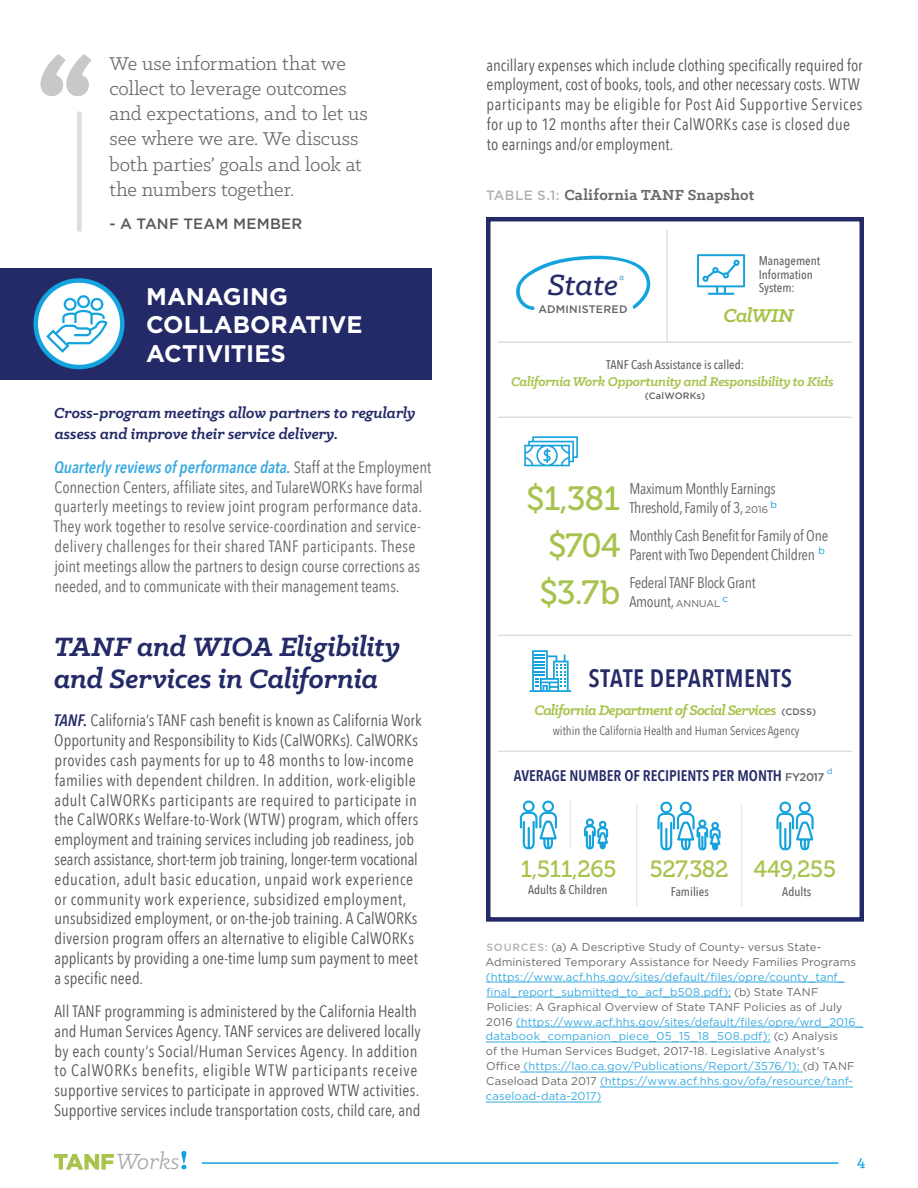
<style>
.page{position:relative;width:918px;height:1188px;background:#fff}
.page>*{position:absolute;margin:0;border:0;box-sizing:border-box;transform-origin:0 0}
.t1{font:33.6px "Museo 500";letter-spacing:-.02em;color:#a7c34d}
.t2{font:italic 500 33px "Klinic Slab";color:#252b66}
.t3{font:italic 700 30px/31.5px "Klinic Slab";letter-spacing:-.005em;color:#232a67}
.t4{font:600 25.2px "Avenir Next Condensed";letter-spacing:.02em;color:#252b66}
.t5{font:italic 24.9px "Klinic Slab";color:#a6a8ab}
.t6{font:700 24px/28.5px "Gotham";color:#fff}
.t7{font:23.4px "Museo 500";letter-spacing:-.02em;color:#a7c34d}
.t8{font:italic 700 21.15px "Klinic Slab";letter-spacing:-.02em;color:#a7c34d}
.t9{font:21px/25.2px "Klinic Slab";letter-spacing:-.005em;color:#69696c}
.t10{font:16.5px/19.8px "Avenir Next Condensed";letter-spacing:.01em;color:#57585a}
.t11{font:16.5px/19.8px "Avenir Next Condensed";color:#69696c}
.t12{font:italic 700 16.5px/21.6px "Klinic Slab";color:#232a67}
.t13{font:700 16.5px "Klinic Slab";letter-spacing:.015em;color:#69696c}
.t14{font:500 16.5px "Klinic Slab";color:#13a3dd}
.t15{font:italic 700 15.6px "Klinic Slab";letter-spacing:-.04em;color:#a7c34d}
.t16{font:15.45px/19.4px "Avenir Next Condensed";letter-spacing:-.02em;color:#636366}
.t17{font:600 15.45px "Avenir Next Condensed";color:#252b66}
.t18{font:500 15px "Gotham";letter-spacing:.02em;color:#57585a}
.t19{font:italic 700 14.4px "Klinic Slab";letter-spacing:-.02em;color:#a7c34d}
.t20{font:500 12.6px/13.6px "Avenir Next Condensed";color:#636366}
.t21{font:12.6px "Avenir Next Condensed";color:#636366}
.t22{font:11.25px/15px "Gotham";letter-spacing:.01em;color:#38aae0}
.t23{font:11.25px "Gotham";letter-spacing:.005em;color:#69696c}
.t24{font:500 10.8px "Gotham";letter-spacing:.02em;color:#636366}
.t25{font:9.9px "Gotham";color:#14a2dc}
.t26{font:500 9.3px "Gotham";letter-spacing:.02em;color:#636366}
.t27{font:8.4px "Gotham";color:#3f93cf}
.s1{font-weight:600;font-style:italic;color:#38aae0}
.s2{font-weight:600;font-style:italic;color:#232a67}
.s3{font-family:"Gotham";font-weight:500;font-size:13.5px;color:#afb1b3}
.s4{font-family:"Gotham";font-size:9.9px}
.s5{font-family:"Gotham";font-weight:500;font-style:normal;font-size:9.3px;color:#636366}
.s6{font-family:"Gotham";font-weight:500;font-size:11.25px;color:#636366}
.s7{font-weight:500;font-size:10.5px;color:#afb1b3}
.s8{color:#69696c}
</style>
<div class="page">
<hr style="left:202px;top:1162px;width:637px;height:2px;background:#13a3dd">
<svg style="left:54px;top:1154px;width:60px;height:16px"></svg>
<svg style="left:181px;top:1151px;width:5px;height:18px"></svg>
<svg style="left:41px;top:54px;width:51px;height:42px"></svg>
<div style="left:77px;top:112px;width:5px;height:119px;background:#dcdddf"></div>
<div style="left:0;top:268px;width:432px;height:112px;background:#232a67"></div>
<svg style="left:36px;top:280px;width:86px;height:87px;background:#cfecf8"></svg>
<div style="left:33px;top:278px;width:92px;height:91px;border:4px solid #13a3dd;border-radius:50%"></div>
<svg style="left:45px;top:294px;width:64px;height:60px;background:#cbeaf7"></svg>
<hr style="left:486px;top:982px;width:359px;height:1px;background:#38aae0">
<hr style="left:486px;top:997px;width:245px;height:1px;background:#38aae0">
<hr style="left:516px;top:1027px;width:347px;height:1px;background:#38aae0">
<hr style="left:486px;top:1042px;width:284px;height:1px;background:#38aae0">
<hr style="left:524px;top:1072px;width:276px;height:1px;background:#38aae0">
<hr style="left:600px;top:1087px;width:253px;height:1px;background:#38aae0">
<hr style="left:486px;top:1102px;width:116px;height:1px;background:#38aae0">
<div style="left:486px;top:217px;width:378px;height:705px;background:#fff;border:4px solid #232a67"></div>
<svg style="left:516px;top:255px;width:135px;height:55px"></svg>
<svg style="left:697px;top:254px;width:48px;height:41px"></svg>
<hr style="left:666px;top:231px;width:2px;height:111px;background:#dcdddf">
<hr style="left:499px;top:341px;width:352px;height:2px;background:#dcdddf">
<hr style="left:499px;top:417px;width:352px;height:1px;background:#dcdddf">
<hr style="left:499px;top:635px;width:352px;height:1px;background:#dcdddf">
<hr style="left:499px;top:751px;width:352px;height:1px;background:#dcdddf">
<svg style="left:530px;top:650px;width:41px;height:42px"></svg>
<svg style="left:524px;top:436px;width:54px;height:30px"></svg>
<hr style="left:741px;top:804px;width:1px;height:102px;background:#e6e7e9">
<hr style="left:636px;top:804px;width:1px;height:102px;background:#e6e7e9">
<svg style="left:658px;top:802px;width:62px;height:48px"></svg>
<svg style="left:777px;top:802px;width:36px;height:48px"></svg>
<svg style="left:520px;top:801px;width:37px;height:48px"></svg>
<svg style="left:584px;top:819px;width:24px;height:30px"></svg>
<hr style="left:570px;top:801px;width:1px;height:48px;background:#e6e7e9">
<p class="t9" style="left:109px;top:50px;width:260px">We use information that we collect to leverage outcomes and expectations, and to let us see where we are. We discuss both parties’ goals and look at the numbers together.</p>
<p class="t18" style="left:109px;top:214px;width:194px">- A TANF TEAM MEMBER</p>
<h2 class="t6" style="left:146px;top:282px;width:218px">MANAGING<br>COLLABORATIVE<br>ACTIVITIES</h2>
<p class="t12" style="left:54px;top:402px;width:363px">Cross-program meetings allow partners to regularly assess and improve their service delivery.</p>
<p class="t11" style="left:54px;top:456px;width:379px"><span class="s1">Quarterly reviews of performance data.</span> Staff at the Employment Connection Centers, affiliate sites, and TulareWORKs have formal quarterly meetings to review joint program performance data.<br>They work together to resolve service-coordination and service&shy;delivery challenges for their shared TANF participants. These joint meetings allow the partners to design course corrections as needed, and to communicate with their management teams.</p>
<h3 class="t3" style="left:54px;top:631px;width:348px">TANF and WIOA Eligibility and Services in California</h3>
<p class="t10" style="left:54px;top:710px;width:370px"><span class="s2">TANF.</span> California’s TANF cash benefit is known as California Work Opportunity and Responsibility to Kids (CalWORKs). CalWORKs provides cash payments for up to 48 months to low-income families with dependent children. In addition, work-eligible adult CalWORKs participants are required to participate in the CalWORKs Welfare-to-Work (WTW) program, which offers employment and training services including job readiness, job search assistance, short-term job training, longer-term vocational education, adult basic education, unpaid work experience or community work experience, subsidized employment, unsubsidized employment, or on-the-job training. A CalWORKs diversion program offers an alternative to eligible CalWORKs applicants by providing a one-time lump sum payment to meet a specific need.</p>
<p class="t10" style="left:54px;top:1001px;width:368px">All TANF programming is administered by the California Health and Human Services Agency. TANF services are delivered locally by each county’s Social/Human Services Agency. In addition to CalWORKs benefits, eligible WTW participants receive supportive services to participate in approved WTW activities.<br>Supportive services include transportation costs, child care, and</p>
<p class="t10" style="left:487px;top:54px;width:378px">ancillary expenses which include clothing specifically required for employment, cost of books, tools, and other necessary costs. WTW participants may be eligible for Post Aid Supportive Services for up to 12 months after their CalWORKs case is closed due to earnings and/or employment.</p>
<p class="t13" style="left:486px;top:184px;width:270px"><span class="s3">TABLE S.1:</span> California TANF Snapshot</p>
<p class="t20" style="left:759px;top:254px;width:63px">Management<br>Information<br>System:</p>
<p class="t2" style="left:548px;top:264px;width:72px">State</p>
<p class="t24" style="left:538px;top:302px;width:91px">ADMINISTERED</p>
<p class="t27" style="left:619px;top:271px;width:6px">a</p>
<p class="t8" style="left:723px;top:302px;width:72px">CalWIN</p>
<p class="t20" style="left:606px;top:358px;width:140px">TANF Cash Assistance is called:</p>
<p class="t19" style="left:511px;top:372px;width:324px">California Work Opportunity and Responsibility to Kids</p>
<p class="t26" style="left:645px;top:390px;width:62px">(CalWORKs)</p>
<p class="t1" style="left:526px;top:480px;width:96px">$1,381</p>
<p class="t16" style="left:629px;top:478px;width:148px">Maximum Monthly Earnings<br>Threshold, Family of 3, <span class="s4">2016</span></p>
<p class="t1" style="left:548px;top:527px;width:74px">$704</p>
<p class="t16" style="left:629px;top:525px;width:200px">Monthly Cash Benefit for Family of One<br>Parent with Two Dependent Children</p>
<p class="t1" style="left:540px;top:574px;width:82px">$3.7b</p>
<p class="t16" style="left:629px;top:572px;width:128px">Federal TANF Block Grant<br>Amount, <span class="s4">ANNUAL</span></p>
<p class="t25" style="left:770px;top:498px;width:8px">b</p>
<p class="t25" style="left:819px;top:544px;width:8px">b</p>
<p class="t25" style="left:723px;top:592px;width:7px">c</p>
<p class="t4" style="left:589px;top:656px;width:205px">STATE DEPARTMENTS</p>
<p class="t15" style="left:534px;top:700px;width:283px">California Department of Social Services <span class="s5">(CDSS)</span></p>
<p class="t21" style="left:553px;top:720px;width:248px">within the California Health and Human Services Agency</p>
<p class="t17" style="left:514px;top:762px;width:312px">AVERAGE NUMBER OF RECIPIENTS PER MONTH <span class="s6">FY2017</span></p>
<p class="t27" style="left:827px;top:765px;width:7px">d</p>
<p class="t7" style="left:520px;top:856px;width:98px">1,511,265</p>
<p class="t7" style="left:650px;top:856px;width:80px">527,382</p>
<p class="t20" style="left:528px;top:883px;width:81px">Adults &amp; Children</p>
<p class="t20" style="left:671px;top:884px;width:39px">Families</p>
<p class="t7" style="left:753px;top:856px;width:85px">449,255</p>
<p class="t20" style="left:782px;top:884px;width:30px">Adults</p>
<p class="t23" style="left:487px;top:939px;width:336px"><span class="s7">SOURCES:</span> (a) A Descriptive Study of County- versus State-</p>
<p class="t22" style="left:485px;top:954px;width:379px"><span class="s8">Administered Temporary Assistance for Needy Families Programs </span>(https://www.acf.hhs.gov/sites/default/files/opre/county_tanf_ final_report_submitted_to_acf_b508.pdf); <span class="s8">(b) State TANF Policies: A Graphical Overview of State TANF Policies as of July 2016</span> (https://www.acf.hhs.gov/sites/default/files/opre/wrd_2016_ databook_companion_piece_05_15_18_508.pdf); <span class="s8">(c) Analysis<br>of the Human Services Budget, 2017-18. Legislative Analyst's<br>Office</span> (https://lao.ca.gov/Publications/Report/3576/1); <span class="s8">(d) TANF Caseload Data 2017</span> (https://www.acf.hhs.gov/ofa/resource/tanf&shy;caseload-data-2017)</p>
<h3 class="t5" style="left:116px;top:1145px;width:65px">Works</h3>
<p class="t14" style="left:857px;top:1151px;width:10px">4</p>
</div>
